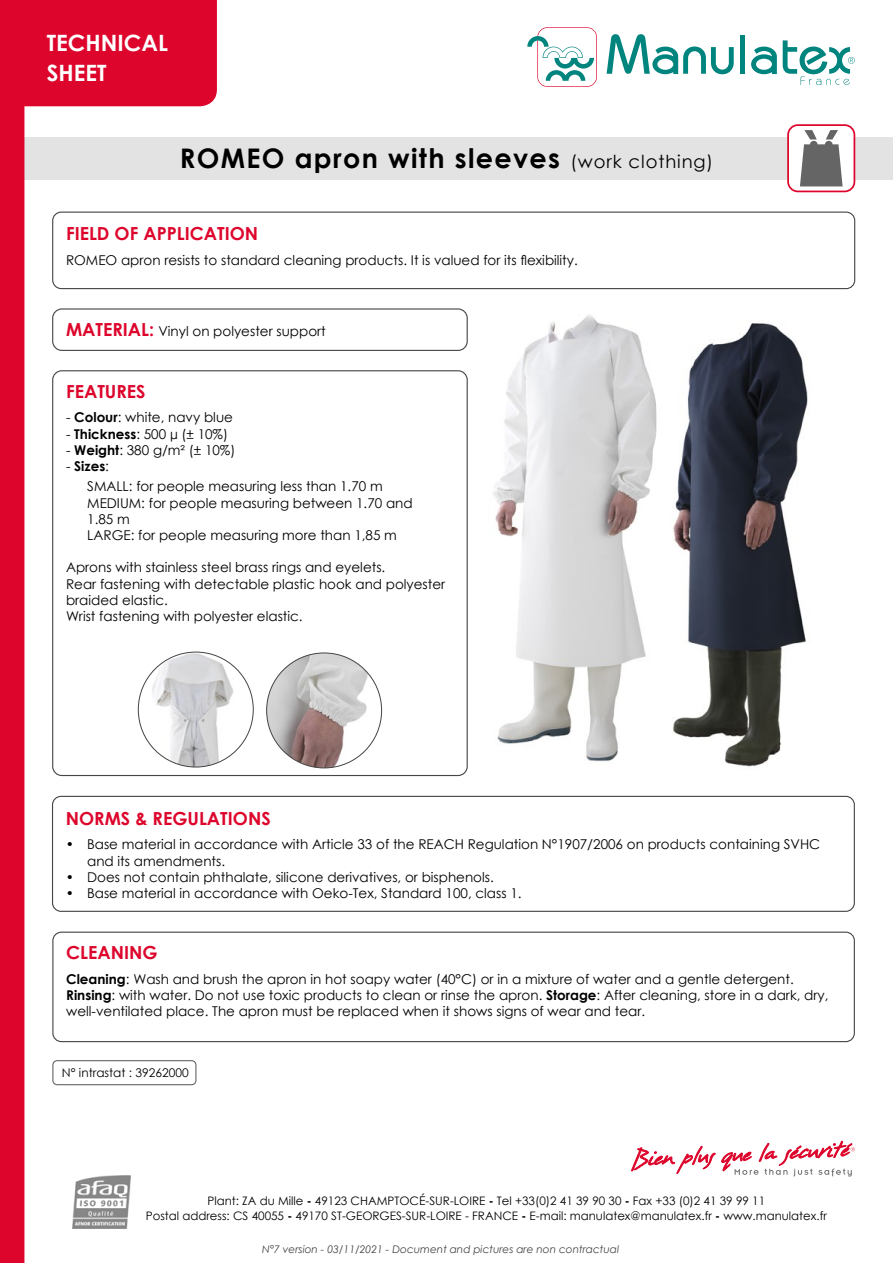
<style>
.page{position:relative;width:893px;height:1263px;background:#fff}
.page>*{position:absolute;margin:0;border:0;box-sizing:border-box;transform-origin:0 0}
.t1{font:700 27px "Century Gothic";letter-spacing:.05em;color:#000}
.t2{font:700 22.5px/30px "Century Gothic";color:#fff}
.t3{font:700 18px "Century Gothic";color:#dd052b}
.t4{font:13.5px/16.2px "Century Gothic";color:#000}
.t5{font:12px "Century Gothic";color:#000}
.t6{font:11.7px/15px "Century Gothic";color:#000;text-align:center}
.t7{font:italic 10.5px "Century Gothic";color:#474442}
.s1{font-weight:400;font-size:18px}
.s2{font-weight:700;font-size:18px;color:#dd052b}
.s3{font-weight:700}
.s4{font-style:inherit}
.s5{font-size:12px}
</style>
<div class="page">
<img style="left:673px;top:323px;width:135px;height:444px">
<img style="left:493px;top:314px;width:164px;height:448px">
<img style="left:217px;top:655px;width:28px;height:109px">
<img style="left:267px;top:653px;width:115px;height:115px;border-radius:57px">
<div style="left:0;top:137px;width:893px;height:43px;background:#e3e3e3"></div>
<svg style="left:0;top:0;width:217px;height:1263px"></svg>
<div style="left:740px;top:35px;width:5px;height:39px;background:#00847e"></div>
<svg style="left:607px;top:34px;width:127px;height:40px"></svg>
<svg style="left:751px;top:47px;width:26px;height:27px"></svg>
<svg style="left:783px;top:40px;width:72px;height:45px"></svg>
<svg style="left:527px;top:27px;width:70px;height:60px"></svg>
<img style="left:72px;top:1175px;width:58px;height:53px">
<div style="left:52px;top:308px;width:416px;height:43px;border:1px solid #474442;border-radius:9px"></div>
<div style="left:52px;top:931px;width:803px;height:111px;border:1px solid #474442;border-radius:9px"></div>
<div style="left:52px;top:1060px;width:144px;height:25px;border:1px solid #666665;border-radius:4px"></div>
<svg style="left:631px;top:1146px;width:84px;height:28px"></svg>
<svg style="left:721px;top:1141px;width:134px;height:35px"></svg>
<div style="left:52px;top:212px;width:803px;height:77px;border:1px solid #474442;border-radius:9px"></div>
<div style="left:788px;top:125px;width:66px;height:66px;background:#fff;border-radius:10px"></div>
<svg style="left:800px;top:130px;width:43px;height:56px"></svg>
<div style="left:787px;top:124px;width:68px;height:68px;border:2px solid #dd052b;border-radius:10px"></div>
<div style="left:52px;top:796px;width:803px;height:116px;border:1px solid #474442;border-radius:9px"></div>
<h2 class="t2" style="left:47px;top:26px;width:123px">TECHNICAL<br>SHEET</h2>
<h1 class="t1" style="left:180px;top:138px;width:535px">ROMEO apron with sleeves <span class="s1">(work clothing)</span></h1>
<h3 class="t3" style="left:66px;top:220px;width:194px">FIELD OF APPLICATION</h3>
<p class="t4" style="left:66px;top:252px;width:513px">ROMEO apron resists to standard cleaning products. It is valued for its flexibility.</p>
<p class="t4" style="left:66px;top:323px;width:261px"><span class="s2">MATERIAL:</span> Vinyl on polyester support</p>
<h3 class="t3" style="left:66px;top:377px;width:81px">FEATURES</h3>
<p class="t4" style="left:66px;top:409px;width:168px">- <span class="s3">Colour</span>: white, navy blue</p>
<p class="t4" style="left:66px;top:425px;width:164px">- <span class="s3">Thickness</span>: 500 µ (± 10%)</p>
<p class="t4" style="left:66px;top:441px;width:171px">- <span class="s3">Weight</span>: 380 g/m² (± 10%)</p>
<p class="t4" style="left:87px;top:456px;width:297px;line-height:20.4px;text-indent:-21px">- <span class="s3">Sizes</span>:<br>SMALL: for people measuring less than 1.70 m</p>
<p class="t4" style="left:87px;top:494px;width:327px">MEDIUM: for people measuring between 1.70 and<br>1.85 m<br>LARGE: for people measuring more than 1,85 m</p>
<p class="t4" style="left:66px;top:559px;width:381px">Aprons with stainless steel brass rings and eyelets.<br>Rear fastening with detectable plastic hook and polyester braided elastic.<br>Wrist fastening with polyester elastic.</p>
<h3 class="t3" style="left:66px;top:804px;width:206px">NORMS &amp; REGULATIONS</h3>
<p class="t4" style="left:87px;top:836px;width:735px;text-indent:-21px">• Base material in accordance with Article 33 of the REACH Regulation N°1907/2006 on products containing SVHC and its amendments.</p>
<p class="t4" style="left:66px;top:869px;width:429px">• Does not contain phthalate, silicone derivatives, or bisphenols.</p>
<p class="t4" style="left:66px;top:885px;width:457px">• Base material in accordance with Oeko-Tex, Standard 100, class 1.</p>
<h3 class="t3" style="left:66px;top:939px;width:93px">CLEANING</h3>
<p class="t4" style="left:66px;top:970px;width:764px"><span class="s3">Cleaning</span>: Wash and brush the apron in hot soapy water (40°C) or in a mixture of water and a gentle detergent.<br><span class="s3">Rinsing</span>: with water. Do not use toxic products to clean or rinse the apron. <span class="s3">Storage</span>: After cleaning, store in a dark, dry, well-ventilated place. The apron must be replaced when it shows signs of wear and tear.</p>
<p class="t5" style="left:62px;top:1064px;width:128px">N° intrastat : 39262000</p>
<p class="t6" style="left:146px;top:1193px;width:683px">Plant: ZA du Mille <span class="s3">-</span> 49123 <span class="s4">CHAMPTOC</span><span class="s5">É</span><span class="s4">-SUR-LOIRE</span> <span class="s3">-</span> Tel +33(0)2 41 39 90 30 <span class="s3">-</span> Fax +33 (0)2 41 39 99 11<br>Postal address: CS 40055 <span class="s3">-</span> 49170 ST-GEORGES-SUR-LOIRE - FRANCE <span class="s3">-</span> E-mail: manulatex@manulatex.fr <span class="s3">-</span> www.manulatex.fr</p>
<p class="t7" style="left:262px;top:1242px;width:358px">N°7 version - 03/11/2021 - Document and pictures are non contractual</p>
</div>
